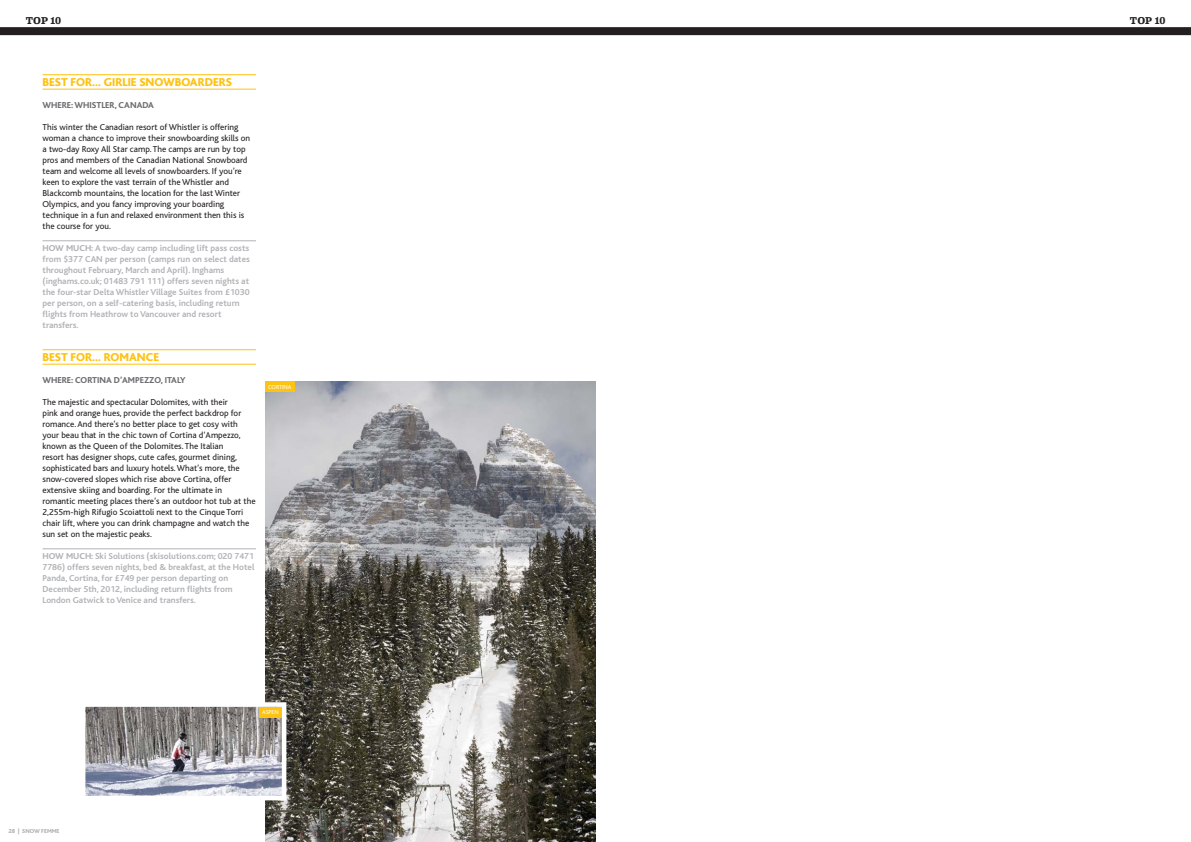
<style>
.page{position:relative;width:1191px;height:842px;background:#fff}
.page>*{position:absolute;margin:0;border:0;box-sizing:border-box;transform-origin:0 0}
.t1{font:800 12px "Bliss";color:#fec210}
.t2{font:700 10px "Eames Century Modern";letter-spacing:.005em;color:#231f20}
.t3{font:9px/11px "Bliss";color:#231f20}
.t4{font:700 9px/11px "Bliss";color:#b2b3b7}
.t5{font:800 9px "Bliss";color:#6c6d70}
.t6{font:800 6px "Bliss";color:#b2b3b7}
.t7{font:6px "Bliss";color:#fff}
.s1{font-weight:800}
</style>
<div class="page">
<div style="left:0;top:27px;width:1191px;height:8px;background:#231f20"></div>
<hr style="left:43px;top:75px;width:213px;height:1px;background:#fec210">
<hr style="left:43px;top:89px;width:213px;height:1px;background:#fec210">
<hr style="left:43px;top:240px;width:213px;height:1px;background:#b2b3b7">
<hr style="left:43px;top:350px;width:213px;height:1px;background:#fec210">
<hr style="left:43px;top:364px;width:213px;height:1px;background:#fec210">
<hr style="left:43px;top:548px;width:213px;height:1px;background:#b2b3b7">
<img style="left:265px;top:381px;width:330px;height:461px">
<img style="left:87px;top:708px;width:193px;height:86px">
<div style="left:81px;top:702px;width:205px;height:98px;border:5px solid #fff"></div>
<div style="left:265px;top:382px;width:29px;height:10px;background:#fec210"></div>
<div style="left:259px;top:707px;width:22px;height:10px;background:#fec210"></div>
<p class="t2" style="left:26px;top:13px;width:37px">top 10</p>
<h1 class="t1" style="left:43px;top:76px;width:156px">BEST FOR… GIRLIE SNOWBOARD</h1>
<h1 class="t1" style="left:213px;top:76px;width:13px">ERS</h1>
<p class="t5" style="left:43px;top:101px;width:113px">WHERE: WHISTLER, CANADA</p>
<p class="t3" style="left:43px;top:122px;width:209px">This winter the Canadian resort of Whistler is offering woman a chance to improve their snowboarding skills on a two-day Roxy All Star camp. The camps are run by top pros and members of the Canadian National Snowboard team and welcome all levels of snowboarders. If you’re keen to explore the vast terrain of the Whistler and Blackcomb mountains, the location for the last Winter Olympics, and you fancy improving your boarding technique in a fun and relaxed environment then this is the course for you.</p>
<p class="t4" style="left:43px;top:243px;width:209px"><span class="s1">HOW MUCH:</span> A two-day camp including lift pass costs from $377 CAN per person (camps run on select dates throughout February, March and April). Inghams (inghams.co.uk; 01483 791 111) offers seven nights at the four-star Delta Whistler Village Suites from £1030 per person, on a self-catering basis, including return flights from Heathrow to Vancouver and resort transfers.</p>
<h1 class="t1" style="left:43px;top:351px;width:118px">BEST FOR… ROMANCE</h1>
<p class="t5" style="left:43px;top:376px;width:145px">WHERE: CORTINA D’AMPEZZO, ITALY</p>
<p class="t3" style="left:43px;top:397px;width:215px">The majestic and spectacular Dolomites, with their<br>pink and orange hues, provide the perfect backdrop for romance. And there’s no better place to get cosy with your beau that in the chic town of Cortina d’Ampezzo, known as the Queen of the Dolomites. The Italian<br>resort has designer shops, cute cafes, gourmet dining, sophisticated bars and luxury hotels. What’s more, the snow-covered slopes which rise above Cortina, offer extensive skiing and boarding. For the ultimate in romantic meeting places there’s an outdoor hot tub at the 2,255m-high Rifugio Scoiattoli next to the Cinque Torri chair lift, where you can drink champagne and watch the sun set on the majestic peaks.</p>
<p class="t4" style="left:43px;top:551px;width:213px"><span class="s1">HOW MUCH:</span> Ski Solutions (skisolutions.com; 020 7471<br>7786) offers seven nights, bed &amp; breakfast, at the Hotel Panda, Cortina, for £749 per person departing on December 5th, 2012, including return flights from London Gatwick to Venice and transfers.</p>
<p class="t7" style="left:268px;top:384px;width:5px">cortina</p>
<p class="t6" style="left:9px;top:828px;width:52px">28 | SNOW FEMME</p>
<p class="t7" style="left:262px;top:709px;width:5px">aspen</p>
<p class="t2" style="left:1130px;top:13px;width:37px">top 10</p>
</div>
